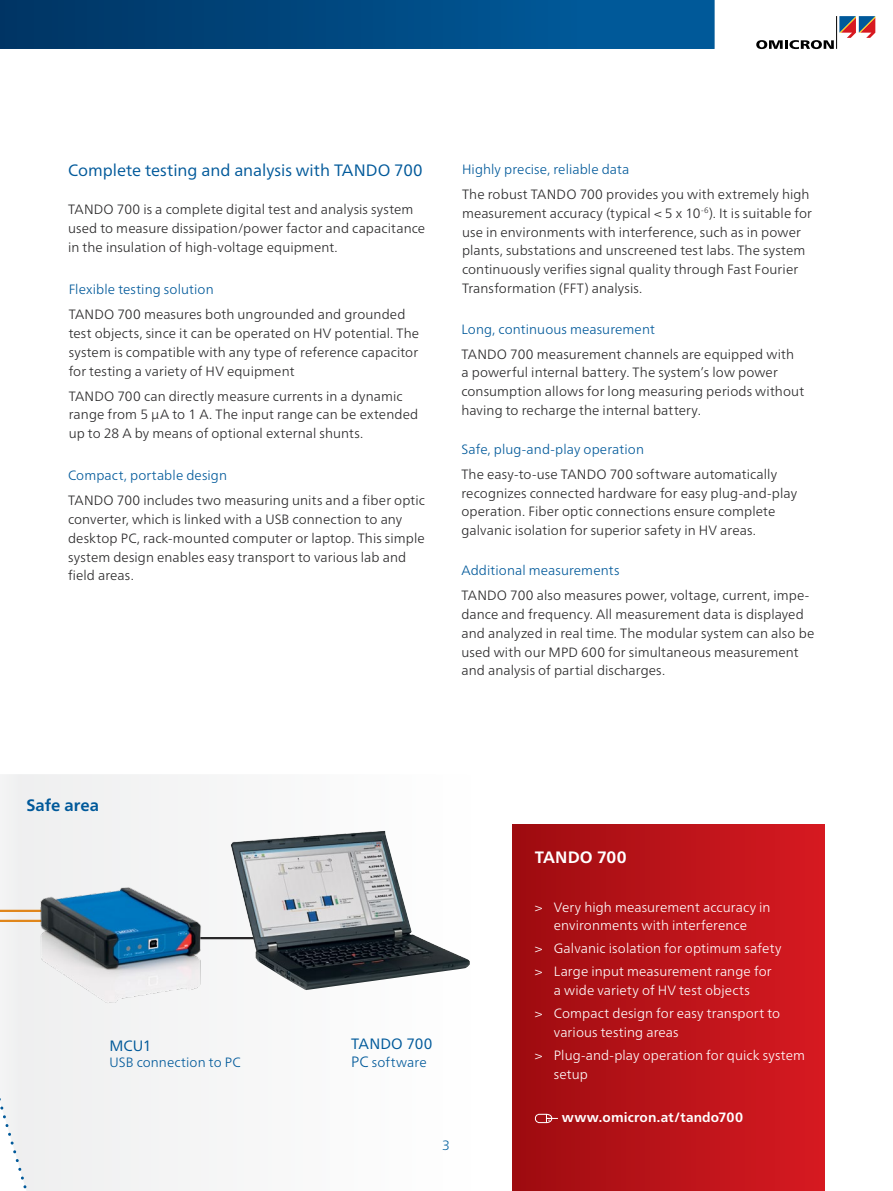
<style>
.page{position:relative;width:893px;height:1191px;background:#fff}
.page>*{position:absolute;margin:0;border:0;box-sizing:border-box;transform-origin:0 0}
.Content_-_Headline_1{font:16.5px "Frutiger Neue LTW1 G";color:#00599a}
.Picture_-_Descriptio{font:700 16.5px "Frutiger Neue LTW1 G";color:#00599a}
.t1{font:700 16.5px "Frutiger Neue LTW1 G";letter-spacing:.005em;color:#fff}
.Picture_-_Descriptio-2{font:15px "Frutiger Neue LTW1 G";letter-spacing:.005em;color:#00599a}
.Content_-_Normal{font:300 13.5px/18.8px "Frutiger Neue LTW1 G";letter-spacing:.005em;color:#292829}
.t2{font:300 13.5px/18.8px "Frutiger Neue LTW1 G";letter-spacing:.005em;color:#fff;text-align:center}
.Content_-_Headline_2{font:300 13.5px "Frutiger Neue LTW1 G";letter-spacing:.01em;color:#00599a}
.Picture_-_Descriptio-3{font:300 13.5px "Frutiger Neue LTW1 G";letter-spacing:.005em;color:#00599a}
._04_Fließtext{font:700 13.5px "Frutiger Neue LTW1 G";letter-spacing:.01em;color:#fff}
.Content_-_Last_Page{font:300 13.5px "Frutiger Neue LTW1 G";color:#005e9d}
.s1{font-size:15px}
</style>
<div class="page">
<svg style="left:756px;top:16px;width:119px;height:33px"></svg>
<svg style="left:0;top:0;width:714px;height:49px;background:#004982"></svg>
<div style="left:48px;top:774px;width:259px;height:417px;background:#f4f4f5"></div>
<hr style="left:186px;top:937px;width:81px;height:2px;background:#292829">
<img style="left:230px;top:830px;width:240px;height:160px">
<div style="left:0;top:774px;width:48px;height:417px;background:#eff0f0"></div>
<div style="left:512px;top:824px;width:313px;height:367px;background:linear-gradient(to right,#9d0c10,#d71a21)"></div>
<svg style="left:535px;top:1113px;width:23px;height:10px"></svg>
<hr style="left:0;top:909px;width:43px;height:3px;background:#e0861b">
<img style="left:35px;top:879px;width:173px;height:126px">
<p class="Content_-_Headline_1" style="left:68px;top:160px;width:356px">Complete testing and analysis with TANDO 700</p>
<p class="Content_-_Normal" style="left:68px;top:200px;width:359px">TANDO 700 is a complete digital test and analysis system used to measure dissipation/power factor and capacitance in the insulation of high-voltage equipment.</p>
<p class="Content_-_Headline_2" style="left:69px;top:281px;width:147px">Flexible testing solution</p>
<p class="Content_-_Normal" style="left:69px;top:305px;width:352px">TANDO 700 measures both ungrounded and grounded test objects, since it can be operated on HV potential. The system is compatible with any type of reference capacitor for testing a variety of HV equipment</p>
<p class="Content_-_Normal" style="left:69px;top:386px;width:351px">TANDO 700 can directly measure currents in a dynamic range from 5 µA to 1 A. The input range can be extended up to 28 A by means of optional external shunts.</p>
<p class="Content_-_Headline_2" style="left:68px;top:467px;width:161px">Compact, portable design</p>
<p class="Content_-_Normal" style="left:68px;top:491px;width:358px">TANDO 700 includes two measuring units and a fiber optic converter, which is linked with a USB connection to any desktop PC, rack-mounted computer or laptop. This simple system design enables easy transport to various lab and field areas.</p>
<p class="Content_-_Headline_2" style="left:462px;top:161px;width:169px">Highly precise, reliable data</p>
<p class="Content_-_Normal" style="left:462px;top:185px;width:351px">The robust TANDO 700 provides you with extremely high measurement accuracy (typical &lt; 5 x 10<sup>-6</sup>). It is suitable for use in environments with interference, such as in power plants, substations and unscreened test labs. The system continuously verifies signal quality through Fast Fourier Transformation (FFT) analysis.</p>
<p class="Content_-_Headline_2" style="left:461px;top:321px;width:195px">Long, continuous measurement</p>
<p class="Content_-_Normal" style="left:461px;top:344px;width:344px">TANDO 700 measurement channels are equipped with a powerful internal battery. The system’s low power consumption allows for long measuring periods without having to recharge the internal battery.</p>
<p class="Content_-_Headline_2" style="left:461px;top:441px;width:184px">Safe, plug-and-play operation</p>
<p class="Content_-_Normal" style="left:461px;top:464px;width:337px">The easy-to-use TANDO 700 software automatically recognizes connected hardware for easy plug-and-play operation. Fiber optic connections ensure complete galvanic isolation for superior safety in HV areas.</p>
<p class="Content_-_Headline_2" style="left:461px;top:562px;width:160px">Additional measurements</p>
<p class="Content_-_Normal" style="left:461px;top:586px;width:354px">TANDO 700 also measures power, voltage, current, impe&shy;dance and frequency. All measurement data is displayed and analyzed in real time. The modular system can also be used with our MPD 600 for simultaneous measurement and analysis of partial discharges.</p>
<p class="Picture_-_Descriptio" style="left:26px;top:796px;width:74px">Safe area</p>
<p class="Picture_-_Descriptio-2" style="left:110px;top:1036px;width:44px">MCU1</p>
<p class="Picture_-_Descriptio-3" style="left:110px;top:1054px;width:133px">USB connection to PC</p>
<p class="Picture_-_Descriptio-2" style="left:351px;top:1034px;width:83px">TANDO 700</p>
<p class="Picture_-_Descriptio-3" style="left:351px;top:1054px;width:77px"><span class="s1">PC</span> software</p>
<p class="Content_-_Last_Page" style="left:442px;top:1137px;width:9px">3</p>
<p class="t1" style="left:535px;top:848px;width:93px">TANDO 700</p>
<p class="t2" style="left:535px;top:897px;width:237px">&gt; Very high measurement accuracy in environments with interference</p>
<p class="t2" style="left:535px;top:939px;width:248px">&gt; Galvanic isolation for optimum safety</p>
<p class="t2" style="left:535px;top:962px;width:238px">&gt; Large input measurement range for a wide variety of HV test objects</p>
<p class="t2" style="left:554px;top:1004px;width:228px;text-align:left;text-indent:-19px">&gt; Compact design for easy transport to various testing areas</p>
<p class="t2" style="left:554px;top:1045px;width:253px;text-align:left;text-indent:-19px">&gt; Plug-and-play operation for quick system setup</p>
<p class="_04_Fließtext" style="left:562px;top:1109px;width:183px">www.omicron.at/tando700</p>
</div>
